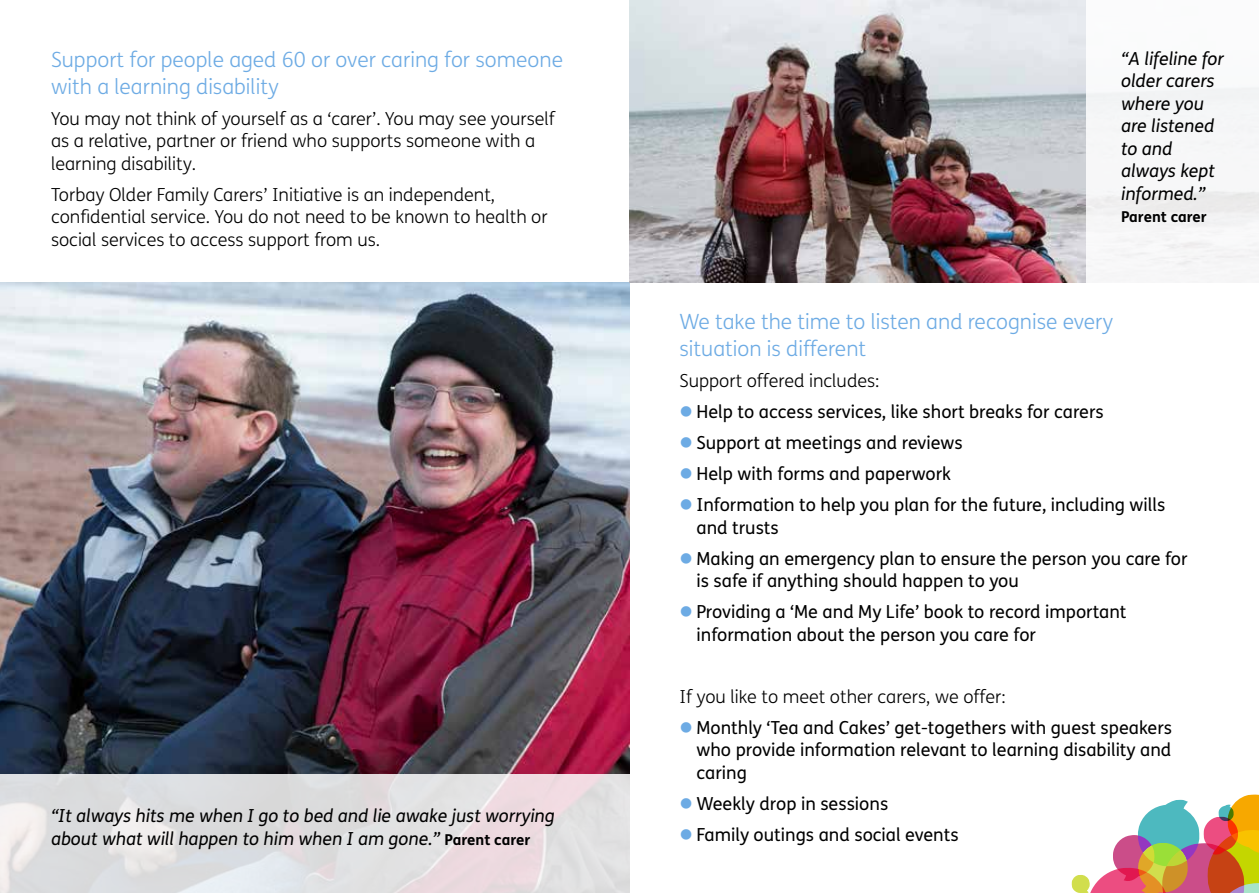
<style>
.page{position:relative;width:1259px;height:893px;background:#fff}
.page>*{position:absolute;margin:0;border:0;box-sizing:border-box;transform-origin:0 0}
.t1{font:300 21px/27px "FS Mencap";color:#6dabe4}
.t2{font:18px/22.5px "FS Mencap";color:#000}
.t3{font:300 18px/22.5px "FS Mencap";color:#000}
.t4{font:italic 18px/22.5px "FS Mencap";color:#000}
.t5{font:700 15px "FS Mencap";color:#000}
.s1{font-weight:700;font-style:normal;font-size:15px}
.s2{color:#6dabe4}
</style>
<div class="page">
<img style="left:0;top:283px;width:629px;height:492px">
<svg style="left:0;top:775px;width:629px;height:118px;background:#e1dee0"></svg>
<img style="left:629px;top:0;width:457px;height:283px">
<div style="left:1086px;top:0;width:173px;height:283px;background:#f7f7f8"></div>
<svg style="left:1071px;top:794px;width:188px;height:99px"></svg>
<p class="t1" style="left:51px;top:46px;width:513px">Support for people aged 60 or over caring for someone with a learning disability</p>
<p class="t3" style="left:51px;top:108px;width:505px">You may not think of yourself as a ‘carer’. You may see yourself as a relative, partner or friend who supports someone with a learning disability.</p>
<p class="t3" style="left:51px;top:184px;width:498px">Torbay Older Family Carers’ Initiative is an independent, confidential service. You do not need to be known to health or social services to access support from us.</p>
<p class="t4" style="left:51px;top:805px;width:505px">“It always hits me when I go to bed and lie awake just worrying about what will happen to him when I am gone.” <span class="s1">Parent carer</span></p>
<p class="t4" style="left:1121px;top:47px;width:104px">“A lifeline for older carers where you are listened to and always kept informed.”</p>
<p class="t5" style="left:1121px;top:207px;width:87px">Parent carer</p>
<p class="t1" style="left:679px;top:309px;width:435px">We take the time to listen and recognise every situation is different</p>
<p class="t3" style="left:679px;top:370px;width:202px">Support offered includes:</p>
<p class="t2" style="left:679px;top:401px;width:426px"><span class="s2">●</span> Help to access services, like short breaks for carers</p>
<p class="t2" style="left:679px;top:432px;width:285px"><span class="s2">●</span> Support at meetings and reviews</p>
<p class="t2" style="left:679px;top:463px;width:273px"><span class="s2">●</span> Help with forms and paperwork</p>
<p class="t2" style="left:696px;top:494px;width:470px;text-indent:-17px"><span class="s2">●</span> Information to help you plan for the future, including wills and trusts</p>
<p class="t2" style="left:696px;top:548px;width:492px;text-indent:-17px"><span class="s2">●</span> Making an emergency plan to ensure the person you care for is safe if anything should happen to you</p>
<p class="t2" style="left:696px;top:601px;width:431px;text-indent:-17px"><span class="s2">●</span> Providing a ‘Me and My Life’ book to record important information about the person you care for</p>
<p class="t3" style="left:679px;top:686px;width:328px">If you like to meet other carers, we offer:</p>
<p class="t2" style="left:696px;top:717px;width:477px;text-align:justify;text-indent:-17px"><span class="s2">●</span> Monthly ‘Tea and Cakes’ get-togethers with guest speakers who provide information relevant to learning disability and caring</p>
<p class="t2" style="left:679px;top:793px;width:210px"><span class="s2">●</span> Weekly drop in sessions</p>
<p class="t2" style="left:679px;top:824px;width:281px"><span class="s2">●</span> Family outings and social events</p>
</div>
